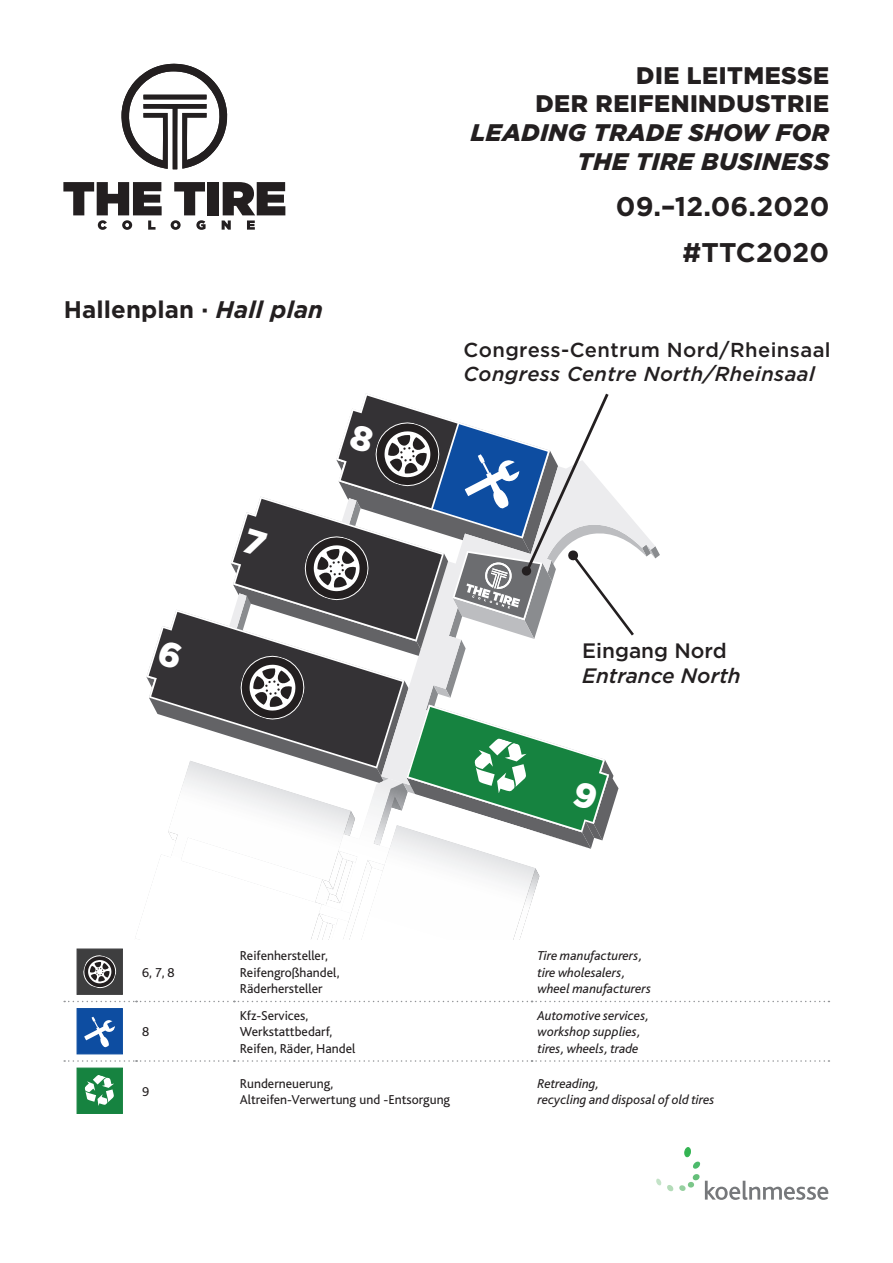
<style>
.page{position:relative;width:893px;height:1263px;background:#fff}
.page>*{position:absolute;margin:0;border:0;box-sizing:border-box;transform-origin:0 0}
.t1{font:700 27px/45.8px "Gotham";letter-spacing:.005em;color:#231f20;text-align:right}
.t2{font:italic 900 24px/28.8px "Gotham";letter-spacing:.02em;color:#231f20;text-align:right}
.t3{font:900 24px/28.8px "Gotham";letter-spacing:.02em;color:#231f20;text-align:right}
.t4{font:700 24px "Gotham";letter-spacing:.005em;color:#231f20}
.t5{font:italic 500 20.85px "Gotham";color:#231f20}
.t6{font:500 20.85px "Gotham";color:#231f20}
.t7{font:500 20.25px "Gotham";letter-spacing:.02em;color:#231f20}
.t8{font:italic 500 20.25px "Gotham";letter-spacing:.02em;color:#231f20}
.t9{font:13.5px/16.5px "Bliss";color:#231f20}
.t10{font:italic 13.5px/16.5px "Bliss";color:#231f20}
.s1{font-style:italic}
</style>
<div class="page">
<svg style="left:121px;top:64px;width:107px;height:105px"></svg>
<div style="left:208px;top:182px;width:11px;height:33px;background:#231f20"></div>
<svg style="left:63px;top:182px;width:99px;height:48px"></svg>
<svg style="left:171px;top:182px;width:35px;height:48px"></svg>
<svg style="left:222px;top:182px;width:63px;height:48px"></svg>
<svg style="left:656px;top:1147px;width:172px;height:53px"></svg>
<svg style="left:64px;top:1001px;width:765px;height:1px"></svg>
<svg style="left:64px;top:1060px;width:765px;height:2px"></svg>
<div style="left:77px;top:948px;width:46px;height:47px;background:#3e3e3f;border:1px solid #3e3e3f"></div>
<div style="left:77px;top:1008px;width:46px;height:46px;background:#0d4da1"></div>
<svg style="left:84px;top:1017px;width:31px;height:30px"></svg>
<div style="left:77px;top:1067px;width:46px;height:47px;background:#168340;border:1px solid #168340"></div>
<svg style="left:85px;top:1075px;width:29px;height:31px"></svg>
<svg style="left:82px;top:393px;width:578px;height:596px"></svg>
<h2 class="t3" style="left:535px;top:60px;width:295px">DIE LEITMESSE<br>DER REIFENINDUSTRIE</h2>
<h2 class="t2" style="left:471px;top:118px;width:360px">LEADING TRADE SHOW FOR<br>THE TIRE BUSINESS</h2>
<h2 class="t4" style="left:64px;top:295px;width:261px">Hallenplan · <span class="s1">Hall plan</span></h2>
<h1 class="t1" style="left:616px;top:183px;width:215px">09.–12.06.2020 #TTC2020</h1>
<h3 class="t7" style="left:464px;top:338px;width:369px">Congress-Centrum Nord/Rheinsaal</h3>
<h3 class="t8" style="left:464px;top:361px;width:353px">Congress Centre North/Rheinsaal</h3>
<h3 class="t6" style="left:582px;top:639px;width:146px">Eingang Nord</h3>
<h3 class="t5" style="left:582px;top:662px;width:160px">Entrance North</h3>
<p class="t9" style="left:142px;top:964px;width:34px">6, 7, 8</p>
<p class="t9" style="left:142px;top:1024px;width:9px">8</p>
<p class="t9" style="left:240px;top:948px;width:101px">Reifenhersteller,<br>Reifengroßhandel,<br>Räderhersteller</p>
<p class="t10" style="left:537px;top:948px;width:115px">Tire manufacturers, tire wholesalers, wheel manufacturers</p>
<p class="t9" style="left:240px;top:1007px;width:117px">Kfz-Services,<br>Werkstattbedarf,<br>Reifen, Räder, Handel</p>
<p class="t10" style="left:537px;top:1007px;width:113px">Automotive services, workshop supplies, tires, wheels, trade</p>
<p class="t9" style="left:142px;top:1083px;width:9px">9</p>
<p class="t9" style="left:240px;top:1075px;width:212px">Runderneuerung,<br>Altreifen-Verwertung und -Entsorgung</p>
<p class="t10" style="left:537px;top:1075px;width:178px">Retreading,<br>recycling and disposal of old tires</p>
</div>
